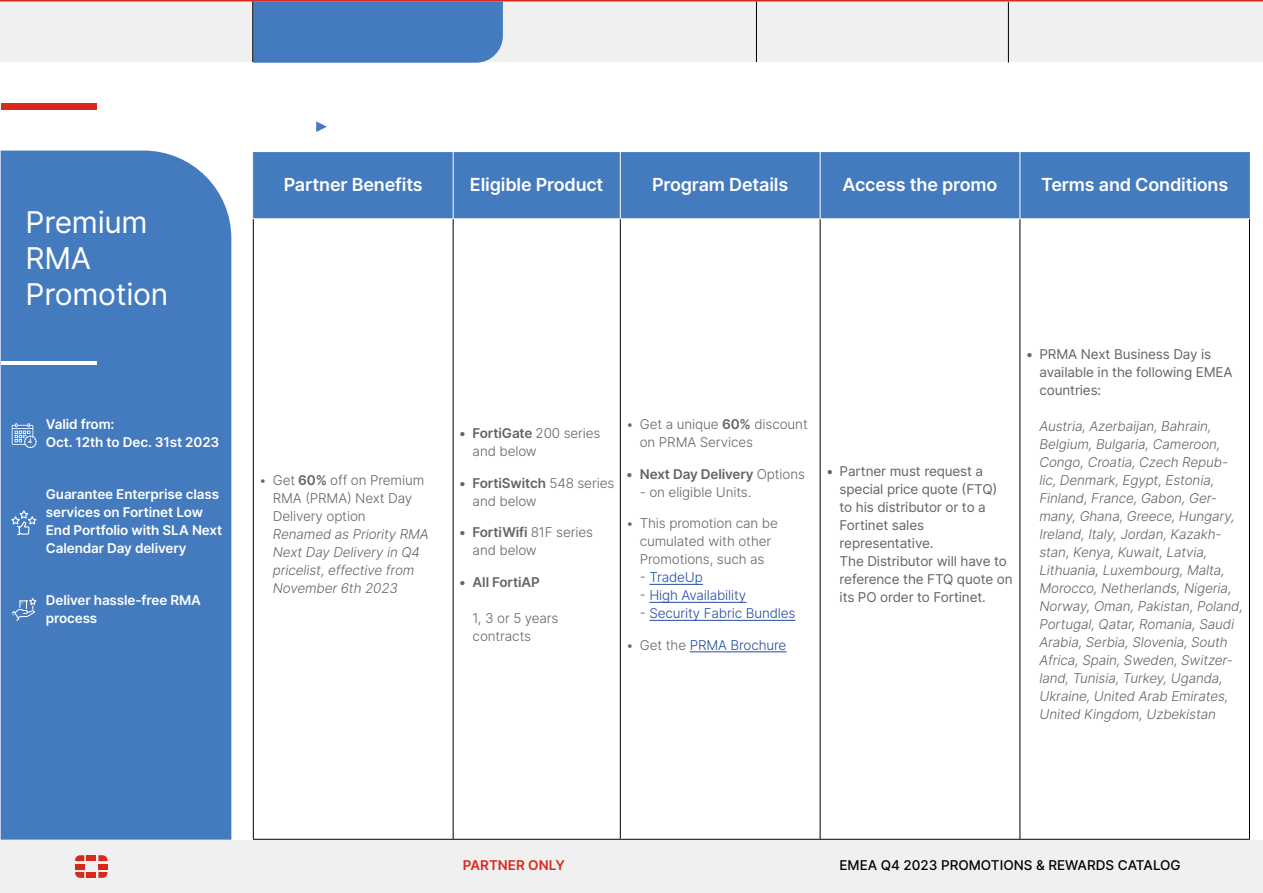
<style>
.page{position:relative;width:1263px;height:893px;background:#fff}
.page>*{position:absolute;margin:0;border:0;box-sizing:border-box;transform-origin:0 0}
.t1{font:30px/36px "Inter";letter-spacing:-.01em;color:#fff}
.t2{font:600 18px "Inter";letter-spacing:-.01em;color:#fff}
.t3{font:italic 300 13.5px/18px "Inter";letter-spacing:-.01em;color:#646464}
.t4{font:300 13.5px/18px "Inter";letter-spacing:-.01em;color:#646464}
.t5{font:13.5px/18px "Inter";letter-spacing:-.01em;color:#646464}
.t6{font:600 13.5px/18px "Inter";letter-spacing:-.01em;color:#fff}
.t7{font:300 13.5px "Inter";letter-spacing:-.01em;color:#214ba0}
.t8{font:500 13.5px "Inter";color:#000}
.t9{font:600 13.5px "Inter";letter-spacing:-.01em;color:#646464}
.t10{font:600 13.5px "Inter";color:#da291c}
.s1{font-weight:600}
.s2{font-weight:300}
.s3{color:#646464}
</style>
<div class="page">
<div style="left:1px;top:0;width:1262px;height:893px;background:#f0f0f0"></div>
<svg style="left:75px;top:855px;width:33px;height:23px"></svg>
<div style="left:0;top:62px;width:1263px;height:778px;background:#fff"></div>
<div style="left:253px;top:2px;width:250px;height:61px;background:#447bbe"></div>
<hr style="left:0;top:0;width:1263px;height:2px;background:#da291c">
<hr style="left:252px;top:2px;width:1px;height:60px;background:#000">
<hr style="left:756px;top:2px;width:1px;height:60px;background:#000">
<hr style="left:1008px;top:2px;width:1px;height:61px;background:#000">
<div style="left:1px;top:103px;width:95px;height:6px;background:#da291c"></div>
<div style="left:254px;top:152px;width:995px;height:66px;background:#447bbe"></div>
<hr style="left:253px;top:152px;width:1px;height:66px;background:#758592">
<hr style="left:1249px;top:152px;width:1px;height:66px;background:#758592">
<hr style="left:453px;top:152px;width:1px;height:66px;background:#fff">
<hr style="left:620px;top:152px;width:1px;height:66px;background:#fff">
<hr style="left:820px;top:152px;width:1px;height:66px;background:#fff">
<hr style="left:1019px;top:152px;width:1px;height:66px;background:#fff">
<hr style="left:253px;top:219px;width:1px;height:620px;background:#000">
<hr style="left:453px;top:219px;width:1px;height:620px;background:#000">
<hr style="left:620px;top:219px;width:1px;height:620px;background:#000">
<hr style="left:820px;top:219px;width:1px;height:620px;background:#000">
<hr style="left:1019px;top:219px;width:1px;height:620px;background:#000">
<hr style="left:1249px;top:219px;width:1px;height:620px;background:#000">
<hr style="left:253px;top:839px;width:200px;height:1px;background:#000">
<hr style="left:453px;top:839px;width:167px;height:1px;background:#000">
<hr style="left:620px;top:839px;width:200px;height:1px;background:#000">
<hr style="left:820px;top:839px;width:200px;height:1px;background:#000">
<hr style="left:1020px;top:839px;width:230px;height:1px;background:#000">
<hr style="left:649px;top:584px;width:54px;height:1px;background:#214ba0">
<hr style="left:649px;top:602px;width:97px;height:1px;background:#214ba0">
<hr style="left:649px;top:620px;width:146px;height:1px;background:#214ba0">
<hr style="left:690px;top:651px;width:96px;height:1px;background:#214ba0">
<div style="left:1px;top:151px;width:230px;height:689px;background:#447bbe"></div>
<svg style="left:12px;top:423px;width:25px;height:25px"></svg>
<hr style="left:1px;top:361px;width:95px;height:4px;background:#fff">
<svg style="left:316px;top:121px;width:11px;height:11px"></svg>
<svg style="left:9px;top:509px;width:29px;height:47px"></svg>
<svg style="left:10px;top:597px;width:28px;height:25px"></svg>
<h1 class="t1" style="left:26px;top:203px;width:144px">Premium<br>RMA<br>Promotion</h1>
<p class="t6" style="left:46px;top:415px;width:175px">Valid from:<br>Oct. 12th to Dec. 31st 2023</p>
<p class="t6" style="left:46px;top:485px;width:178px">Guarantee Enterprise class services on Fortinet Low<br>End Portfolio with SLA Next<br>Calendar Day delivery</p>
<p class="t6" style="left:46px;top:591px;width:157px">Deliver hassle-free RMA process</p>
<h2 class="t2" style="left:284px;top:172px;width:141px">Partner Benefits</h2>
<h2 class="t2" style="left:470px;top:172px;width:135px">Eligible Product</h2>
<h2 class="t2" style="left:652px;top:172px;width:138px">Program Details</h2>
<h2 class="t2" style="left:842px;top:172px;width:156px">Access the promo</h2>
<h2 class="t2" style="left:1041px;top:172px;width:189px">Terms and Conditions</h2>
<p class="t4" style="left:273px;top:471px;width:153px;text-indent:-14px">• Get <span class="s1">60%</span> off on Premium<br>RMA (PRMA) Next Day<br>Delivery option</p>
<p class="t3" style="left:273px;top:525px;width:157px">Renamed as Priority RMA<br>Next Day Delivery in Q4 pricelist, effective from<br>November 6th 2023</p>
<p class="t4" style="left:473px;top:424px;width:129px;text-indent:-14px"><span class="s1">• FortiGate</span> 200 series and below</p>
<p class="t4" style="left:473px;top:473px;width:143px;text-indent:-14px"><span class="s1">• FortiSwitch</span> 548 series and below</p>
<p class="t4" style="left:473px;top:523px;width:122px;text-indent:-14px"><span class="s1">• FortiWifi</span> 81F series and below</p>
<p class="t9" style="left:459px;top:572px;width:82px">• All FortiAP</p>
<p class="t4" style="left:473px;top:608px;width:87px">1, 3 or 5 years contracts</p>
<p class="t4" style="left:640px;top:415px;width:170px;text-indent:-14px">• Get a unique <span class="s1">60%</span> discount on PRMA Services</p>
<p class="t9" style="left:626px;top:464px;width:180px">• Next Day Delivery <span class="s2">Options</span></p>
<p class="t4" style="left:640px;top:482px;width:113px">- on eligible Units.</p>
<p class="t4" style="left:626px;top:514px;width:153px;text-align:center">• This promotion can be cumulated with other<br>Promotions, such as</p>
<p class="t7" style="left:640px;top:568px;width:65px"><span class="s3">-</span> TradeUp</p>
<p class="t7" style="left:640px;top:586px;width:108px"><span class="s3">-</span> High Availability</p>
<p class="t7" style="left:640px;top:604px;width:157px"><span class="s3">-</span> Security Fabric Bundles</p>
<p class="t7" style="left:626px;top:635px;width:162px"><span class="s3">• Get the</span> PRMA Brochure</p>
<p class="t5" style="left:840px;top:462px;width:174px;text-indent:-14px">• Partner must request a special price quote (FTQ) to his distributor or to a<br>Fortinet sales representative.<br>The Distributor will have to reference the FTQ quote on its PO order to Fortinet.</p>
<p class="t5" style="left:1039px;top:345px;width:195px;text-indent:-14px">• PRMA Next Business Day is available in the following EMEA countries:</p>
<p class="t3" style="left:1039px;top:417px;width:205px">Austria, Azerbaijan, Bahrain,<br>Belgium, Bulgaria, Cameroon,<br>Congo, Croatia, Czech Repub&shy;lic, Denmark, Egypt, Estonia,<br>Finland, France, Gabon, Ger&shy;many, Ghana, Greece, Hungary,<br>Ireland, Italy, Jordan, Kazakh&shy;stan, Kenya, Kuwait, Latvia,<br>Lithuania, Luxembourg, Malta,<br>Morocco, Netherlands, Nigeria,<br>Norway, Oman, Pakistan, Poland,<br>Portugal, Qatar, Romania, Saudi<br>Arabia, Serbia, Slovenia, South<br>Africa, Spain, Sweden, Switzer&shy;land, Tunisia, Turkey, Uganda,<br>Ukraine, United Arab Emirates,<br>United Kingdom, Uzbekistan</p>
<p class="t10" style="left:463px;top:855px;width:104px">PARTNER ONLY</p>
<p class="t8" style="left:839px;top:855px;width:343px">EMEA Q4 2023 PROMOTIONS &amp; REWARDS CATALOG</p>
</div>
